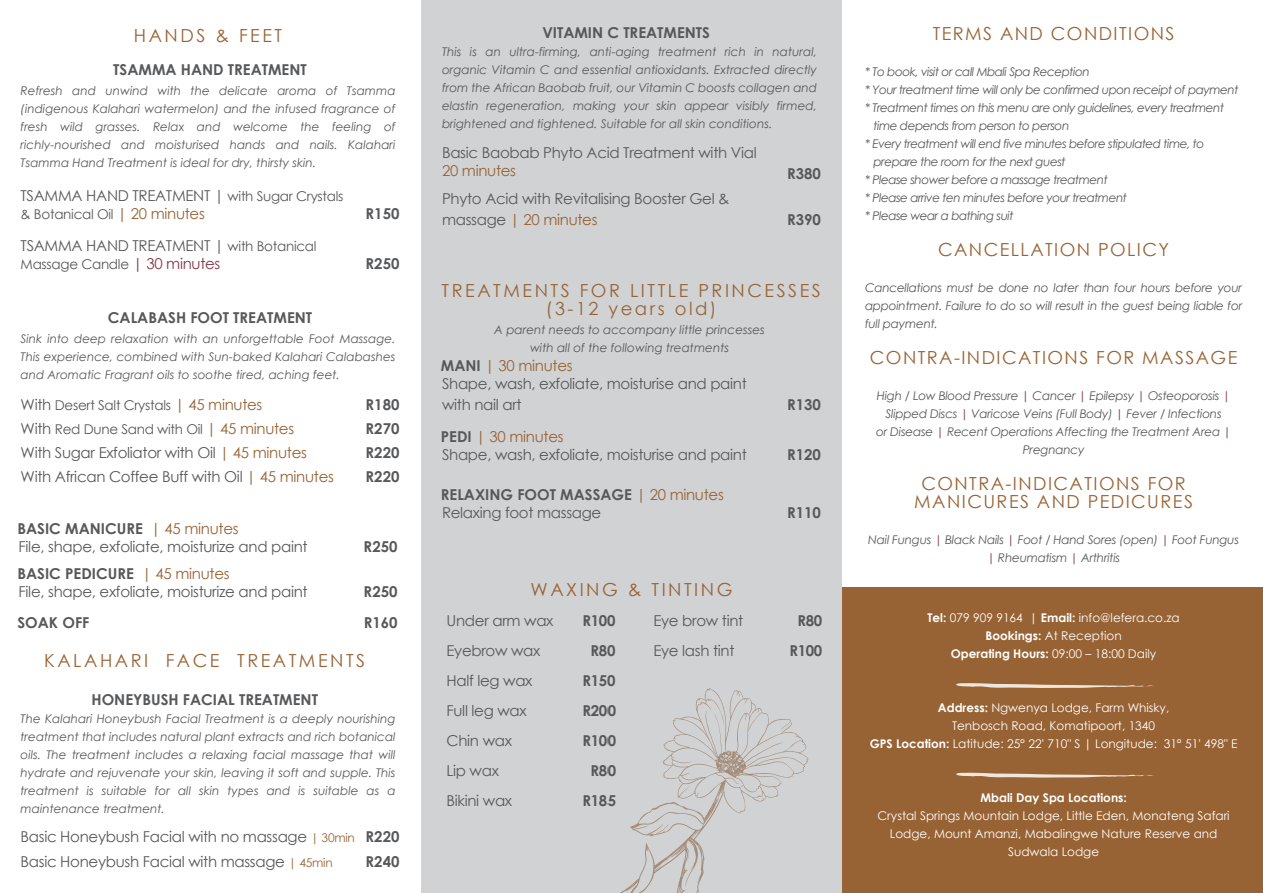
<style>
.page{position:relative;width:1263px;height:893px;background:#fff}
.page>*{position:absolute;margin:0;border:0;box-sizing:border-box;transform-origin:0 0}
.t1{font:18px/18px "Century Gothic";letter-spacing:.08em;color:#986334;text-align:center}
.t2{font:18px/18px "Century Gothic";letter-spacing:.14em;color:#986334;text-align:center}
.t3{font:15px/30px "Century Gothic";letter-spacing:-.02em;color:#57585a}
.t4{font:700 15px/24px "Century Gothic";color:#57585a;text-align:justify}
.t5{font:700 15px/30px "Century Gothic";letter-spacing:-.02em;color:#57585a;text-align:center}
.t6{font:15px "Century Gothic";letter-spacing:-.02em;color:#986334}
.t7{font:13.5px/24px "Century Gothic";letter-spacing:-.02em;color:#57585a}
.t8{font:italic 12px/18px "Century Gothic";letter-spacing:-.02em;color:#57585a;text-align:justify}
.t9{font:italic 12px "Century Gothic";letter-spacing:-.04em;color:#57585a}
.t10{font:12px/18px "Century Gothic";color:#fff;text-align:center}
.t11{font:italic 12px/18px "Century Gothic";color:#57585a;text-align:center}
.t12{font:700 12px "Century Gothic";color:#fff}
.s1{font-size:13.5px}
.s2{font-size:15px;color:#986334}
.s3{font-size:15px;color:#84364b}
.s4{font-size:15px}
.s5{color:#986334}
.s6{font-weight:700}
.s7{font-size:12px;color:#986334}
.s8{font-weight:400;color:#986334}
.s9{font-weight:400}
.s10{color:#84364b}
</style>
<div class="page">
<div style="left:421px;top:0;width:421px;height:893px;background:#d1d2d4"></div>
<div style="left:842px;top:588px;width:421px;height:305px;background:#986334"></div>
<svg style="left:956px;top:683px;width:198px;height:5px"></svg>
<svg style="left:956px;top:773px;width:198px;height:4px"></svg>
<svg style="left:620px;top:688px;width:188px;height:205px"></svg>
<h1 class="t2" style="left:134px;top:26px;width:150px">HANDS &amp; FEET</h1>
<p class="t4" style="left:113px;top:57px;width:195px">TSAMMA HAND TREATMENT</p>
<p class="t8" style="left:21px;top:82px;width:377px">Refresh and unwind with the delicate aroma of Tsamma (indigenous Kalahari watermelon) and the infused fragrance of fresh wild grasses. Relax and welcome the feeling of richly-nourished and moisturised hands and nails. Kalahari Tsamma Hand Treatment is ideal for dry, thirsty skin.</p>
<p class="t3" style="left:21px;top:181px;width:324px">TSAMMA HAND TREATMENT | <span class="s1">with Sugar Crystals</span></p>
<p class="t7" style="left:21px;top:202px;width:186px">&amp; Botanical Oil <span class="s2">| 20 minutes</span></p>
<p class="t3" style="left:21px;top:230px;width:297px">TSAMMA HAND TREATMENT | <span class="s1">with Botanical</span></p>
<p class="t7" style="left:21px;top:252px;width:201px">Massage Candle <span class="s3">| 30 minutes</span></p>
<p class="t4" style="left:108px;top:305px;width:206px">CALABASH FOOT TREATMENT</p>
<p class="t4" style="left:366px;top:201px;width:35px">R150</p>
<p class="t4" style="left:366px;top:251px;width:35px">R250</p>
<p class="t8" style="left:21px;top:330px;width:377px">Sink into deep relaxation with an unforgettable Foot Massage.<br>This experience, combined with Sun-baked Kalahari Calabashes and Aromatic Fragrant oils to soothe tired, aching feet.</p>
<p class="t7" style="left:21px;top:393px;width:275px"><span class="s4">With</span> Desert Salt Crystals <span class="s2">| 45 minutes<br></span><span class="s4">With</span> Red Dune Sand with Oil <span class="s2">| 45 minutes</span></p>
<p class="t3" style="left:21px;top:441px;width:315px;line-height:24px">With Sugar Exfoliator with Oil <span class="s5">| 45 minutes<br></span>With African Coffee Buff with Oil <span class="s5">| 45 minutes</span></p>
<p class="t3" style="left:17px;top:519px;width:292px;line-height:18px"><span class="s6">BASIC MANICURE</span> <span class="s5">| 45 minutes<br></span>File, shape, exfoliate, moisturize and paint</p>
<p class="t3" style="left:17px;top:564px;width:292px;line-height:18px"><span class="s6">BASIC PEDICURE</span> <span class="s5">| 45 minutes<br></span>File, shape, exfoliate, moisturize and paint</p>
<p class="t4" style="left:17px;top:610px;width:73px">SOAK OFF</p>
<p class="t4" style="left:366px;top:392px;width:35px">R180<br>R270<br>R220<br>R220</p>
<p class="t4" style="left:364px;top:533px;width:35px">R250</p>
<p class="t4" style="left:364px;top:579px;width:35px">R250</p>
<p class="t4" style="left:364px;top:610px;width:35px">R160</p>
<h1 class="t2" style="left:44px;top:651px;width:322px">KALAHARI FACE TREATMENTS</h1>
<p class="t4" style="left:91px;top:687px;width:228px">HONEYBUSH FACIAL TREATMENT</p>
<p class="t8" style="left:21px;top:710px;width:377px">The Kalahari Honeybush Facial Treatment is a deeply nourishing treatment that includes natural plant extracts and rich botanical oils. The treatment includes a relaxing facial massage that will hydrate and rejuvenate your skin, leaving it soft and supple. This treatment is suitable for all skin types and is suitable as a maintenance treatment.</p>
<p class="t3" style="left:21px;top:823px;width:380px;line-height:25.7px">Basic Honeybush Facial with no massage <span class="s7">| 30min</span> <span class="s6">R220<br></span>Basic Honeybush Facial with massage <span class="s7">| 45min</span></p>
<p class="t4" style="left:366px;top:849px;width:35px">R240</p>
<p class="t4" style="left:542px;top:20px;width:169px">VITAMIN C TREATMENTS</p>
<p class="t8" style="left:442px;top:42px;width:377px">This is an ultra-firming, anti-aging treatment rich in natural, organic Vitamin C and essential antioxidants. Extracted directly from the African Baobab fruit, our Vitamin C boosts collagen and elastin regeneration, making your skin appear visibly firmed, brightened and tightened. Suitable for all skin conditions.</p>
<p class="t3" style="left:442px;top:137px;width:316px">Basic Baobab Phyto Acid Treatment with Vial</p>
<p class="t6" style="left:442px;top:160px;width:76px">20 minutes</p>
<p class="t4" style="left:787px;top:161px;width:35px">R380</p>
<p class="t3" style="left:442px;top:187px;width:289px;line-height:21px">Phyto Acid with Revitalising Booster Gel &amp; massage <span class="s5">| 20 minutes</span></p>
<p class="t4" style="left:787px;top:207px;width:35px">R390</p>
<h1 class="t2" style="left:442px;top:281px;width:381px">TREATMENTS FOR LITTLE PRINCESSES (3-12 years old)</h1>
<p class="t11" style="left:494px;top:320px;width:272px">A parent needs to accompany little princesses with all of the following treatments</p>
<p class="t3" style="left:441px;top:356px;width:307px;line-height:18px"><span class="s6">MANI</span> <span class="s5">| 30 minutes<br></span>Shape, wash, exfoliate, moisturise and paint</p>
<p class="t3" style="left:442px;top:389px;width:81px">with nail art</p>
<p class="t4" style="left:787px;top:391px;width:35px">R130</p>
<p class="t3" style="left:441px;top:427px;width:307px;line-height:18px"><span class="s6">PEDI</span> <span class="s5">| 30 minutes<br></span>Shape, wash, exfoliate, moisturise and paint</p>
<p class="t4" style="left:787px;top:442px;width:35px">R120</p>
<p class="t4" style="left:441px;top:485px;width:284px;line-height:18px">RELAXING FOOT MASSAGE <span class="s8">| 20 minutes<br></span><span class="s9">Relaxing foot massage</span></p>
<h1 class="t2" style="left:531px;top:580px;width:203px">WAXING &amp; TINTING</h1>
<p class="t4" style="left:787px;top:500px;width:35px">R110</p>
<p class="t3" style="left:446px;top:605px;width:108px">Under arm wax<br>Eyebrow wax<br>Half leg wax<br>Full leg wax<br>Chin wax<br>Lip wax<br>Bikini wax</p>
<p class="t5" style="left:582px;top:605px;width:34px">R100<br>R80<br>R150<br>R200<br>R100<br>R80<br>R185</p>
<p class="t3" style="left:653px;top:605px;width:91px">Eye brow tint<br>Eye lash tint</p>
<p class="t4" style="left:789px;top:605px;width:35px;line-height:30px;text-align:center">R80<br>R100</p>
<h1 class="t1" style="left:933px;top:24px;width:243px">TERMS AND CONDITIONS</h1>
<p class="t9" style="left:865px;top:63px;width:226px">* To book, visit or call Mbali Spa Reception</p>
<p class="t9" style="left:865px;top:81px;width:375px">* Your treatment time will only be confirmed upon receipt of payment</p>
<p class="t9" style="left:865px;top:99px;width:361px">* Treatment times on this menu are only guidelines, every treatment</p>
<p class="t9" style="left:873px;top:117px;width:197px">time depends from person to person</p>
<p class="t9" style="left:865px;top:135px;width:341px">* Every treatment will end five minutes before stipulated time, to</p>
<p class="t9" style="left:873px;top:153px;width:194px">prepare the room for the next guest</p>
<p class="t9" style="left:865px;top:171px;width:244px">* Please shower before a massage treatment</p>
<p class="t9" style="left:865px;top:189px;width:263px">* Please arrive ten minutes before your treatment</p>
<p class="t9" style="left:865px;top:207px;width:150px">* Please wear a bathing suit</p>
<h1 class="t1" style="left:938px;top:240px;width:233px">CANCELLATION POLICY</h1>
<p class="t8" style="left:865px;top:278px;width:379px">Cancellations must be done no later than four hours before your appointment. Failure to do so will result in the guest being liable for full payment.</p>
<h1 class="t1" style="left:870px;top:348px;width:369px">CONTRA-INDICATIONS FOR MASSAGE</h1>
<p class="t8" style="left:876px;top:386px;width:356px;text-align:center">High / Low Blood Pressure <span class="s10">|</span> Cancer <span class="s10">|</span> Epilepsy <span class="s10">|</span> Osteoporosis <span class="s10">| </span>Slipped Discs <span class="s10">|</span> Varicose Veins (Full Body) <span class="s10">|</span> Fever / Infections<br>or Disease <span class="s10">|</span> Recent Operations Affecting the Treatment Area <span class="s10">| </span>Pregnancy</p>
<h1 class="t1" style="left:914px;top:474px;width:280px">CONTRA-INDICATIONS FOR<br>MANICURES AND PEDICURES</h1>
<p class="t8" style="left:868px;top:530px;width:372px;text-align:center">Nail Fungus <span class="s10">|</span> Black Nails <span class="s10">|</span> Foot / Hand Sores (open) <span class="s10">|</span> Foot Fungus <span class="s10">|</span> Rheumatism <span class="s10">|</span> Arthritis</p>
<p class="t10" style="left:927px;top:609px;width:254px"><span class="s6">Tel:</span> 079 909 9164 | <span class="s6">Email:</span> info@lefera.co.za<br><span class="s6">Bookings:</span> At Reception<br><span class="s6">Operating Hours:</span> 09:00 – 18:00 Daily</p>
<p class="t10" style="left:870px;top:699px;width:369px"><span class="s6">Address:</span> Ngwenya Lodge, Farm Whisky,<br>Tenbosch Road, Komatipoort, 1340<br><span class="s6">GPS Location:</span> Latitude: 25° 22' 710" S | Longitude: 31° 51' 498" E</p>
<p class="t12" style="left:980px;top:789px;width:148px">Mbali Day Spa Locations:</p>
<p class="t10" style="left:877px;top:807px;width:354px">Crystal Springs Mountain Lodge, Little Eden, Monateng Safari<br>Lodge, Mount Amanzi, Mabalingwe Nature Reserve and<br>Sudwala Lodge</p>
</div>
